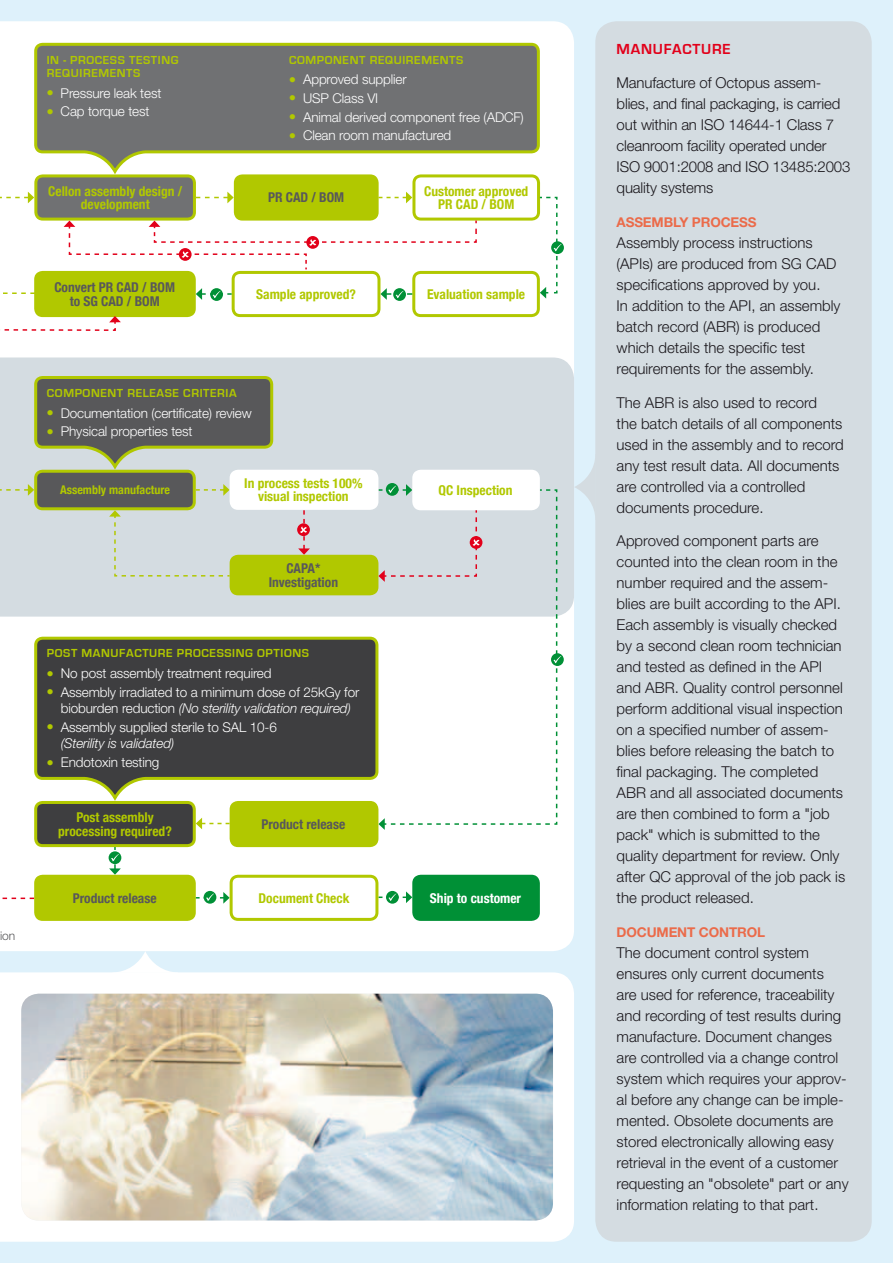
<style>
.page{position:relative;width:893px;height:1263px;background:#def1fb}
.page>*{position:absolute;margin:0;border:0;box-sizing:border-box;transform-origin:0 0}
.t1{font:300 15px/21px "Helvetica Neue";color:#1a171c}
.t2{font:700 15px "Eurostile";letter-spacing:.05em;color:#e2001a}
.t3{font:300 13.5px/16.5px "Helvetica Neue";letter-spacing:-.01em;color:#fff;text-align:center}
.t4{font:700 condensed 13.5px/13.5px "Helvetica Neue";color:#b1c800;text-align:center}
.t5{font:700 condensed 13.5px/13.5px "Helvetica Neue";color:#58585a;text-align:center}
.t6{font:700 13.5px "Helvetica Neue";letter-spacing:-.01em;color:#eb6b4a}
.t7{font:700 condensed 13.5px "Helvetica Neue";color:#fff}
.t8{font:700 12px/13.5px "Eurostile";letter-spacing:.05em;color:#b1c800}
.t9{font:700 condensed 12px "Helvetica Neue";color:#b1c800}
.t10{font:300 12px "Helvetica Neue";color:#58585a}
.s1{color:#b1c800}
.s2{font-style:italic}
</style>
<div class="page">
<div style="left:0;top:21px;width:574px;height:930px;background:#fff"></div>
<div style="left:0;top:357px;width:574px;height:260px;background:#d4dce1"></div>
<div style="left:0;top:972px;width:574px;height:270px;background:#fff"></div>
<div style="left:595px;top:21px;width:277px;height:1221px;background:#d4dce1;border-radius:21px"></div>
<svg style="left:112px;top:951px;width:66px;height:22px"></svg>
<svg style="left:575px;top:461px;width:20px;height:52px"></svg>
<img style="left:21px;top:994px;width:532px;height:226px">
<div style="left:34px;top:271px;width:162px;height:46px;background:#b1c800;border-radius:9px"></div>
<div style="left:232px;top:271px;width:148px;height:46px;border:3px solid #b1c800;border-radius:7px"></div>
<div style="left:412px;top:271px;width:128px;height:46px;border:3px solid #b1c800;border-radius:7px"></div>
<div style="left:36px;top:176px;width:158px;height:43px;background:#707173;border-radius:7px"></div>
<div style="left:34px;top:174px;width:162px;height:47px;border:3px solid #b1c800;border-radius:7px"></div>
<div style="left:234px;top:174px;width:145px;height:47px;background:#b1c800;border-radius:9px"></div>
<div style="left:412px;top:174px;width:128px;height:47px;border:3px solid #b1c800;border-radius:7px"></div>
<svg style="left:33px;top:41px;width:508px;height:136px"></svg>
<svg style="left:0;top:192px;width:34px;height:11px"></svg>
<svg style="left:0;top:292px;width:35px;height:2px"></svg>
<svg style="left:196px;top:192px;width:38px;height:11px"></svg>
<svg style="left:378px;top:192px;width:34px;height:11px"></svg>
<svg style="left:64px;top:219px;width:414px;height:52px"></svg>
<svg style="left:0;top:316px;width:121px;height:16px"></svg>
<svg style="left:380px;top:288px;width:32px;height:12px"></svg>
<svg style="left:196px;top:288px;width:36px;height:12px"></svg>
<svg style="left:551px;top:241px;width:13px;height:13px"></svg>
<svg style="left:538px;top:196px;width:23px;height:103px"></svg>
<svg style="left:551px;top:653px;width:13px;height:13px"></svg>
<svg style="left:0;top:484px;width:34px;height:12px"></svg>
<svg style="left:196px;top:484px;width:34px;height:12px"></svg>
<div style="left:36px;top:471px;width:158px;height:38px;background:#58585a;border-radius:7px"></div>
<div style="left:34px;top:470px;width:162px;height:40px;border:3px solid #b1c800;border-radius:7px"></div>
<div style="left:230px;top:470px;width:148px;height:40px;background:#fff;border-radius:9px"></div>
<div style="left:412px;top:470px;width:128px;height:40px;background:#fff;border-radius:9px"></div>
<div style="left:230px;top:555px;width:148px;height:40px;background:#b1c800;border-radius:9px"></div>
<svg style="left:33px;top:374px;width:242px;height:99px"></svg>
<svg style="left:298px;top:510px;width:12px;height:45px"></svg>
<div style="left:109px;top:510px;width:122px;height:67px;background:#d4dce1"></div>
<svg style="left:378px;top:484px;width:183px;height:346px"></svg>
<svg style="left:33px;top:635px;width:347px;height:169px"></svg>
<svg style="left:0;top:897px;width:34px;height:2px"></svg>
<svg style="left:378px;top:891px;width:34px;height:12px"></svg>
<svg style="left:196px;top:892px;width:34px;height:12px"></svg>
<div style="left:230px;top:875px;width:148px;height:46px;border:3px solid #b1c800;border-radius:7px"></div>
<div style="left:36px;top:802px;width:158px;height:44px;background:#3e3e40;border-radius:7px"></div>
<div style="left:34px;top:801px;width:162px;height:46px;border:3px solid #b1c800;border-radius:7px"></div>
<div style="left:230px;top:801px;width:148px;height:46px;background:#b1c800;border-radius:9px"></div>
<div style="left:412px;top:875px;width:128px;height:46px;background:#009036;border-radius:9px"></div>
<div style="left:34px;top:875px;width:162px;height:46px;background:#b1c800;border-radius:9px"></div>
<svg style="left:196px;top:818px;width:34px;height:11px"></svg>
<svg style="left:109px;top:845px;width:12px;height:30px"></svg>
<p class="t8" style="left:47px;top:53px;width:133px">IN - PROCESS TESTING<br>REQUIREMENTS</p>
<p class="t3" style="left:47px;top:84px;width:116px"><span class="s1">●</span> Pressure leak test</p>
<p class="t3" style="left:47px;top:103px;width:104px"><span class="s1">●</span> Cap torque test</p>
<p class="t8" style="left:289px;top:53px;width:176px">COMPONENT REQUIREMENTS</p>
<p class="t3" style="left:289px;top:71px;width:119px"><span class="s1">●</span> Approved supplier</p>
<p class="t3" style="left:289px;top:90px;width:91px"><span class="s1">●</span> USP Class VI</p>
<p class="t3" style="left:289px;top:108px;width:236px"><span class="s1">●</span> Animal derived component free (ADCF)</p>
<p class="t3" style="left:289px;top:127px;width:164px"><span class="s1">●</span> Clean room manufactured</p>
<p class="t4" style="left:48px;top:184px;width:136px">Cellon assembly design / development</p>
<p class="t5" style="left:268px;top:191px;width:78px">PR CAD / BOM</p>
<p class="t4" style="left:424px;top:184px;width:106px">Customer approved<br>PR CAD / BOM</p>
<p class="t5" style="left:54px;top:280px;width:122px">Convert PR CAD / BOM to SG CAD / BOM</p>
<p class="t4" style="left:256px;top:287px;width:101px">Sample approved?</p>
<p class="t4" style="left:427px;top:287px;width:100px">Evaluation sample</p>
<p class="t10" style="left:0;top:929px;width:17px">ion</p>
<p class="t8" style="left:47px;top:386px;width:191px">COMPONENT RELEASE CRITERIA</p>
<p class="t3" style="left:47px;top:404px;width:206px"><span class="s1">●</span> Documentation (certificate) review</p>
<p class="t3" style="left:47px;top:423px;width:147px"><span class="s1">●</span> Physical properties test</p>
<p class="t9" style="left:60px;top:483px;width:111px">Assembly manufacture</p>
<p class="t4" style="left:244px;top:476px;width:120px">In process tests 100% visual inspection</p>
<p class="t4" style="left:439px;top:483px;width:75px">QC Inspection</p>
<p class="t5" style="left:269px;top:561px;width:71px">CAPA*<br>Investigation</p>
<p class="t8" style="left:47px;top:647px;width:264px">POST MANUFACTURE PROCESSING OPTIONS</p>
<p class="t3" style="left:47px;top:665px;width:226px"><span class="s1">●</span> No post assembly treatment required</p>
<p class="t3" style="left:47px;top:683px;width:314px"><span class="s1">●</span> Assembly irradiated to a minimum dose of 25kGy for bioburden reduction <span class="s2">(No sterility validation required)</span></p>
<p class="t3" style="left:61px;top:719px;width:218px;text-align:left;text-indent:-14px"><span class="s1">●</span> Assembly supplied sterile to SAL 10-6 <span class="s2">(Sterility is validated)</span></p>
<p class="t3" style="left:47px;top:754px;width:114px"><span class="s1">●</span> Endotoxin testing</p>
<p class="t4" style="left:58px;top:810px;width:115px">Post assembly processing required?</p>
<p class="t5" style="left:261px;top:817px;width:85px">Product release</p>
<p class="t5" style="left:73px;top:891px;width:85px">Product release</p>
<p class="t7" style="left:430px;top:890px;width:93px">Ship to customer</p>
<p class="t4" style="left:259px;top:891px;width:92px">Document Check</p>
<p class="t2" style="left:617px;top:41px;width:115px">MANUFACTURE</p>
<p class="t1" style="left:617px;top:72px;width:235px">Manufacture of Octopus assem&shy;blies, and final packaging, is carried out within an ISO 14644-1 Class 7 cleanroom facility operated under<br>ISO 9001:2008 and ISO 13485:2003 quality systems</p>
<p class="t6" style="left:617px;top:214px;width:142px">ASSEMBLY PROCESS</p>
<p class="t1" style="left:617px;top:232px;width:225px">Assembly process instructions (APIs) are produced from SG CAD specifications approved by you.<br>In addition to the API, an assembly batch record (ABR) is produced which details the specific test requirements for the assembly.</p>
<p class="t1" style="left:617px;top:391px;width:229px">The ABR is also used to record<br>the batch details of all components used in the assembly and to record any test result data. All documents are controlled via a controlled documents procedure.</p>
<p class="t1" style="left:617px;top:530px;width:230px">Approved component parts are counted into the clean room in the number required and the assem&shy;blies are built according to the API.<br>Each assembly is visually checked by a second clean room technician and tested as defined in the API and ABR. Quality control personnel perform additional visual inspection on a specified number of assem&shy;blies before releasing the batch to final packaging. The completed<br>ABR and all associated documents are then combined to form a "job pack" which is submitted to the quality department for review. Only after QC approval of the job pack is the product released.</p>
<p class="t6" style="left:617px;top:924px;width:150px">DOCUMENT CONTROL</p>
<p class="t1" style="left:617px;top:942px;width:234px">The document control system ensures only current documents<br>are used for reference, traceability and recording of test results during manufacture. Document changes are controlled via a change control system which requires your approv&shy;al before any change can be imple&shy;mented. Obsolete documents are stored electronically allowing easy retrieval in the event of a customer requesting an "obsolete" part or any information relating to that part.</p>
</div>
